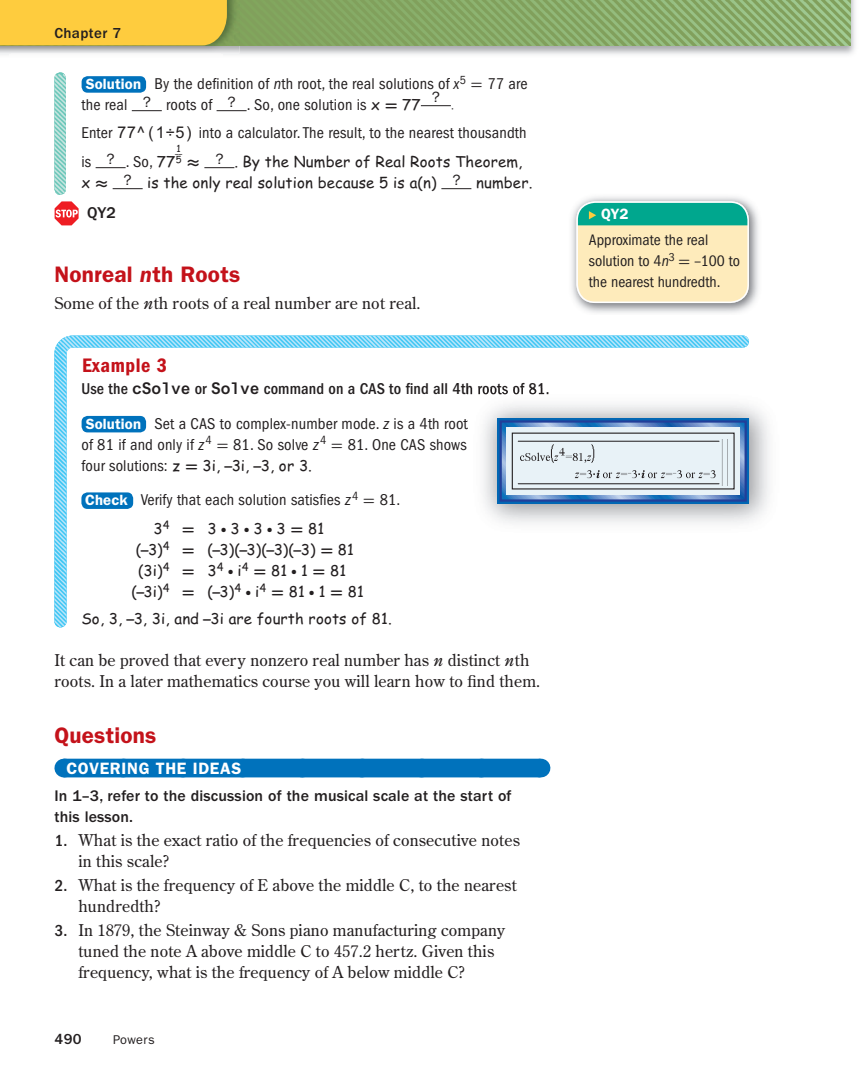
<style>
.page{position:relative;width:864px;height:1080px;background:#fff}
.page>*{position:absolute;margin:0;border:0;box-sizing:border-box;transform-origin:0 0}
.t1{font:600 22.5px "ITC Franklin Gothic Std";letter-spacing:.01em;color:#c4121a}
.t2{font:20.25px "ITC Franklin Gothic Std Dm Cd";letter-spacing:.03em;color:#c4121a}
.t3{font:600 16.5px "ITC Franklin Gothic Std";letter-spacing:.04em;color:#fff}
.t4{font:16.2px/21px "Century Old Style Std";letter-spacing:.01em;color:#231f20}
.t5{font:condensed 16.2px/21px "ITC Franklin Gothic Std";letter-spacing:.01em;color:#231f20}
.t6{font:500 condensed 16.2px/34.5px "ITC Franklin Gothic Std";letter-spacing:.01em;color:#231f20}
.t7{font:500 16.2px "ITC Franklin Gothic Std";color:#231f20}
.t8{font:500 15.9px/21px "ITC Franklin Gothic Std";letter-spacing:.01em;color:#231f20}
.t9{font:condensed 15.75px/21px "ITC Franklin Gothic Std";color:#231f20}
.t10{font:15px "Comic Sans MS";letter-spacing:.01em;color:#231f20}
.t11{font:500 15px "ITC Franklin Gothic Std";letter-spacing:.025em;color:#231f20}
.t12{font:600 15px "ITC Franklin Gothic Std";color:#fff}
.t13{font:15px "ITC Franklin Gothic Std";color:#231f20}
.t14{font:13.2px "Uni Math";color:#231f20;scale:.52 1}
.t15{font:12.75px "ITC Franklin Gothic Std";letter-spacing:.03em;color:#231f20}
.t16{font:11.25px "Comic Sans MS";color:#231f20}
.s1{font-weight:600;font-stretch:normal;font-size:14.85px;color:#fff}
.s2{font-style:italic}
.s3{font-family:"Uni Math";font-stretch:normal}
.s4{font-family:"Comic Sans MS";font-stretch:normal;font-size:15px}
.s5{font-family:"Uni Math";font-weight:700;font-stretch:normal}
.s6{font-family:"Arial Monospaced MT Std";font-stretch:normal}
.s7{font-family:"ITC Franklin Gothic Std";font-stretch:condensed;font-size:16.2px}
.s8{font-family:"Uni Math";font-weight:700;font-size:16.2px}
.s9{font-family:"Comic Sans MS";font-size:9.6px}
.s10{font-family:"Arial Monospaced MT Std";font-weight:700;font-stretch:normal}
.s11{font-weight:400}
.s12{font-weight:400;font-style:italic}
.s13{font-family:"ITC Franklin Gothic Std";font-weight:500;font-stretch:condensed;font-size:16.5px}
.s14{font-family:"Uni Math";font-stretch:normal;font-size:16.2px}
</style>
<div class="page">
<img style="left:0;top:53px;width:9px;height:2px">
<img style="left:222px;top:0;width:633px;height:55px">
<img style="left:239px;top:0;width:612px;height:45px">
<img style="left:0;top:45px;width:239px;height:8px">
<img style="left:227px;top:0;width:12px;height:45px">
<div style="left:63px;top:759px;width:477px;height:18px;background:#0072bc"></div>
<svg style="left:540px;top:759px;width:1px;height:18px"></svg>
<div style="left:82px;top:76px;width:64px;height:17px;background:#0072bc;border-radius:6px"></div>
<hr style="left:132px;top:110px;width:30px;height:1px;background:#231f20">
<hr style="left:217px;top:110px;width:30px;height:1px;background:#231f20">
<hr style="left:421px;top:105px;width:30px;height:1px;background:#231f20">
<hr style="left:96px;top:167px;width:30px;height:1px;background:#231f20">
<hr style="left:204px;top:167px;width:30px;height:1px;background:#231f20">
<hr style="left:113px;top:188px;width:30px;height:1px;background:#231f20">
<hr style="left:441px;top:188px;width:30px;height:1px;background:#231f20">
<svg style="left:55px;top:201px;width:24px;height:24px"></svg>
<svg style="left:54px;top:72px;width:12px;height:123px"></svg>
<img style="left:571px;top:196px;width:188px;height:117px">
<svg style="left:576px;top:201px;width:173px;height:102px;background:#c6dbb1"></svg>
<div style="left:576px;top:201px;width:173px;height:102px;border:2px solid #fff;border-radius:18px"></div>
<svg style="left:54px;top:336px;width:695px;height:291px"></svg>
<img style="left:467px;top:389px;width:302px;height:144px">
<img style="left:467px;top:389px;width:81px;height:5px">
<div style="left:497px;top:418px;width:252px;height:86px;background:#0166b3"></div>
<svg style="left:503px;top:423px;width:241px;height:76px;background:#5f90ca"></svg>
<div style="left:500px;top:420px;width:247px;height:82px;border:2px solid #223f99"></div>
<svg style="left:506px;top:427px;width:234px;height:68px;background:#d4dde2"></svg>
<div style="left:0;top:0;width:227px;height:45px;background:#fecc3e"></div>
<p class="t11" style="left:54px;top:28px;width:68px">Chapter 7</p>
<p class="t5" style="left:81px;top:74px;width:448px"><span class="s1">Solution</span> By the definition of <span class="s2">n</span>th root, the real solutions of <span class="s2">x</span><sup>5</sup> <span class="s3">=</span> 77 are the real <sup>?</sup> roots of <sup>?</sup> . So, one solution is <span class="s4">x</span> <span class="s5">=</span> <span class="s4">77</span></p>
<p class="t13" style="left:432px;top:92px;width:10px">?</p>
<p class="t16" style="left:451px;top:101px;width:4px">.</p>
<p class="t5" style="left:81px;top:124px;width:447px">Enter <span class="s6">77^(1÷5)</span> into a calculator. The result, to the nearest thousandth</p>
<p class="t10" style="left:81px;top:155px;width:443px"><span class="s7">is</span> <sup>?</sup> <span class="s7">. So,</span> 77<sup>5</sup> <span class="s8">≈</span> <sup>?</sup> . By the Number of Real Roots Theorem,</p>
<p class="t14" style="left:175px;top:143px;width:15px">_ _<span class="s9">1</span></p>
<p class="t10" style="left:81px;top:176px;width:452px">x <span class="s8">≈</span> <sup>?</sup> is the only real solution because 5 is a(n) <sup>?</sup> number.</p>
<p class="t7" style="left:87px;top:207px;width:31px">QY2</p>
<p class="t1" style="left:54px;top:266px;width:187px">Nonreal <span class="s2">n</span>th Roots</p>
<p class="t4" style="left:54px;top:293px;width:368px">Some of the <span class="s2">n</span>th roots of a real number are not real.</p>
<p class="t2" style="left:82px;top:358px;width:87px">Example 3</p>
<p class="t6" style="left:81px;top:373px;width:469px">Use the <span class="s10">cSolve</span> or <span class="s10">Solve</span> command on a CAS to find all 4th roots of 81.<br><span class="s1">Solution</span> <span class="s11">Set a CAS to complex-number mode.</span> <span class="s12">z</span> <span class="s11">is a 4th root</span></p>
<p class="t5" style="left:81px;top:435px;width:387px">of 81 if and only if <span class="s2">z</span><sup>4</sup> <span class="s3">=</span> 81. So solve <span class="s2">z</span><sup>4</sup> <span class="s3">=</span> 81. One CAS shows four solutions: <span class="s4">z</span> <span class="s5">=</span> <span class="s4">3i,</span> <span class="s5">−</span><span class="s4">3i,</span> <span class="s5">−</span><span class="s4">3, or 3.</span></p>
<p class="t5" style="left:85px;top:491px;width:317px"><span class="s1">Check</span> Verify that each solution satisfies <span class="s2">z</span><sup>4</sup> <span class="s3">=</span> 81.</p>
<p class="t10" style="left:154px;top:522px;width:172px">3<sup>4</sup> <span class="s8">=</span> 3<span class="s8">·</span>3<span class="s8">·</span>3<span class="s8">·</span>3 <span class="s8">=</span> 81</p>
<p class="t10" style="left:136px;top:543px;width:220px">(<span class="s8">−</span>3)<sup>4</sup> <span class="s8">=</span> (<span class="s8">−</span>3)(<span class="s8">−</span>3)(<span class="s8">−</span>3)(<span class="s8">−</span>3) <span class="s8">=</span> 81</p>
<p class="t10" style="left:138px;top:564px;width:210px">(3i)<sup>4</sup> <span class="s8">=</span> 3<sup>4</sup> <span class="s8">·</span> i<sup>4</sup> <span class="s8">=</span> 81 <span class="s8">·</span> 1 <span class="s8">=</span> 81</p>
<p class="t10" style="left:132px;top:585px;width:234px">(<span class="s8">−</span>3i)<sup>4</sup> <span class="s8">=</span> (<span class="s8">−</span>3)<sup>4</sup> <span class="s8">·</span> i<sup>4</sup> <span class="s8">=</span> 81 <span class="s8">·</span> 1 <span class="s8">=</span> 81</p>
<p class="t10" style="left:81px;top:612px;width:312px">So, 3, <span class="s8">−</span>3, 3i, and <span class="s8">−</span>3i are fourth roots of 81.</p>
<p class="t4" style="left:54px;top:650px;width:487px">It can be proved that every nonzero real number has <span class="s2">n</span> distinct <span class="s2">n</span>th roots. In a later mathematics course you will learn how to find them.</p>
<p class="t1" style="left:54px;top:727px;width:104px">Questions</p>
<p class="t3" style="left:66px;top:762px;width:176px">COVERING THE IDEAS</p>
<p class="t8" style="left:54px;top:787px;width:459px">In 1–3, refer to the discussion of the musical scale at the start of this lesson.</p>
<p class="t4" style="left:78px;top:831px;width:443px;text-indent:-24px"><span class="s13">1.</span> What is the exact ratio of the frequencies of consecutive notes in this scale?</p>
<p class="t4" style="left:78px;top:876px;width:440px;text-indent:-24px"><span class="s13">2.</span> What is the frequency of E above the middle C, to the nearest hundredth?</p>
<p class="t4" style="left:78px;top:921px;width:428px;text-indent:-24px"><span class="s13">3.</span> In 1879, the Steinway &amp; Sons piano manufacturing company tuned the note A above middle C to 457.2 hertz. Given this frequency, what is the frequency of A below middle C?</p>
<p class="t11" style="left:54px;top:1034px;width:29px">490</p>
<p class="t15" style="left:113px;top:1036px;width:43px">Powers</p>
<p class="t12" style="left:601px;top:209px;width:29px">QY2</p>
<p class="t9" style="left:589px;top:230px;width:153px">Approximate the real solution to 4<span class="s2">n</span><sup>3</sup> <span class="s14">=</span> <span class="s3">–</span>100 to the nearest hundredth.</p>
</div>
